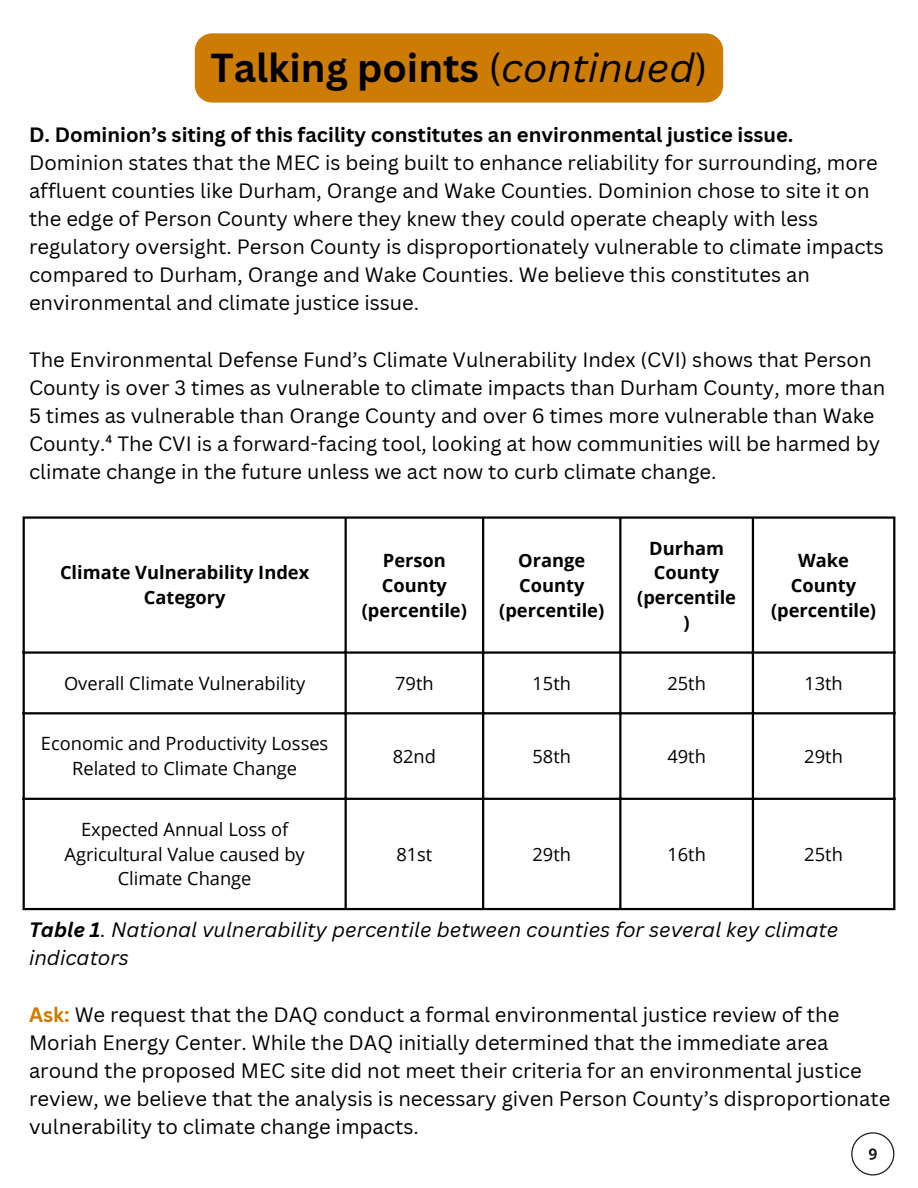
<style>
.page{position:relative;width:918px;height:1188px;background:#fff}
.page>*{position:absolute;margin:0;border:0;box-sizing:border-box;transform-origin:0 0}
.t1{font:700 39.3px "Canva Sans";color:#000}
.t2{font:20.25px/28.2px "Canva Sans";color:#000}
.t3{font:italic 20.25px/28.2px "Canva Sans";color:#000}
.t4{font:18.3px/24.8px "Open Sans";color:#000;text-align:center}
.t5{font:700 18.3px/24.8px "Open Sans";color:#000;text-align:center}
.s1{font-weight:400}
.s2{font-weight:400;font-style:italic}
.s3{font-weight:700}
.s4{font-weight:700;color:#cc7c02}
</style>
<div class="page">
<hr style="left:23px;top:519px;width:2px;height:389px;background:#000">
<hr style="left:345px;top:519px;width:2px;height:389px;background:#000">
<hr style="left:482px;top:519px;width:2px;height:389px;background:#000">
<hr style="left:619px;top:519px;width:2px;height:389px;background:#000">
<hr style="left:752px;top:519px;width:2px;height:389px;background:#000">
<hr style="left:893px;top:519px;width:2px;height:389px;background:#000">
<hr style="left:23px;top:516px;width:872px;height:3px;background:#000">
<hr style="left:23px;top:651px;width:872px;height:3px;background:#000">
<hr style="left:23px;top:712px;width:872px;height:2px;background:#000">
<hr style="left:23px;top:798px;width:872px;height:2px;background:#000">
<hr style="left:23px;top:908px;width:872px;height:2px;background:#000">
<div style="left:195px;top:33px;width:528px;height:70px;background:#cc7c02"></div>
<svg style="left:851px;top:1132px;width:43px;height:44px"></svg>
<p class="t1" style="left:211px;top:40px;width:498px">Talking points <span class="s1">(</span><span class="s2">continued</span><span class="s1">)</span></p>
<h1 class="t2" style="left:29px;top:120px;width:856px"><span class="s3">D. Dominion’s siting of this facility constitutes an environmental justice issue.<br></span>Dominion states that the MEC is being built to enhance reliability for surrounding, more affluent counties like Durham, Orange and Wake Counties. Dominion chose to site it on the edge of Person County where they knew they could operate cheaply with less regulatory oversight. Person County is disproportionately vulnerable to climate impacts compared to Durham, Orange and Wake Counties. We believe this constitutes an environmental and climate justice issue.</h1>
<p class="t2" style="left:29px;top:345px;width:858px">The Environmental Defense Fund’s Climate Vulnerability Index (CVI) shows that Person County is over 3 times as vulnerable to climate impacts than Durham County, more than 5 times as vulnerable than Orange County and over 6 times more vulnerable than Wake County.⁴ The CVI is a forward-facing tool, looking at how communities will be harmed by climate change in the future unless we act now to curb climate change.</p>
<p class="t5" style="left:60px;top:560px;width:251px">Climate Vulnerability Index<br>Category</p>
<p class="t5" style="left:382px;top:548px;width:67px;text-align:left">Person<br>County</p>
<p class="t5" style="left:362px;top:597px;width:107px">(percentile)</p>
<p class="t5" style="left:518px;top:548px;width:69px;text-align:left">Orange<br>County</p>
<p class="t5" style="left:499px;top:597px;width:107px">(percentile)</p>
<p class="t5" style="left:649px;top:535px;width:76px;text-align:left">Durham<br>County</p>
<p class="t5" style="left:637px;top:585px;width:100px">(percentile )</p>
<p class="t5" style="left:791px;top:548px;width:67px">Wake<br>County</p>
<p class="t5" style="left:771px;top:597px;width:107px">(percentile)</p>
<p class="t4" style="left:64px;top:670px;width:243px">Overall Climate Vulnerability</p>
<p class="t4" style="left:395px;top:670px;width:40px">79th</p>
<p class="t4" style="left:532px;top:670px;width:40px">15th</p>
<p class="t4" style="left:667px;top:670px;width:40px">25th</p>
<p class="t4" style="left:804px;top:670px;width:40px">13th</p>
<p class="t4" style="left:41px;top:731px;width:289px">Economic and Productivity Losses<br>Related to Climate Change</p>
<p class="t4" style="left:65px;top:816px;width:242px">Expected Annual Loss of<br>Agricultural Value caused by<br>Climate Change</p>
<p class="t4" style="left:393px;top:743px;width:45px">82nd</p>
<p class="t4" style="left:532px;top:743px;width:40px">58th</p>
<p class="t4" style="left:667px;top:743px;width:40px">49th</p>
<p class="t4" style="left:804px;top:743px;width:40px">29th</p>
<p class="t4" style="left:396px;top:841px;width:38px">81st</p>
<p class="t4" style="left:532px;top:841px;width:40px">29th</p>
<p class="t4" style="left:667px;top:841px;width:40px">16th</p>
<p class="t4" style="left:804px;top:841px;width:40px">25th</p>
<p class="t3" style="left:29px;top:915px;width:811px"><span class="s3">Table 1</span>. National vulnerability percentile between counties for several key climate indicators</p>
<p class="t2" style="left:29px;top:1000px;width:863px"><span class="s4">Ask:</span> We request that the DAQ conduct a formal environmental justice review of the Moriah Energy Center. While the DAQ initially determined that the immediate area around the proposed MEC site did not meet their criteria for an environmental justice review, we believe that the analysis is necessary given Person County’s disproportionate vulnerability to climate change impacts.</p>
</div>
